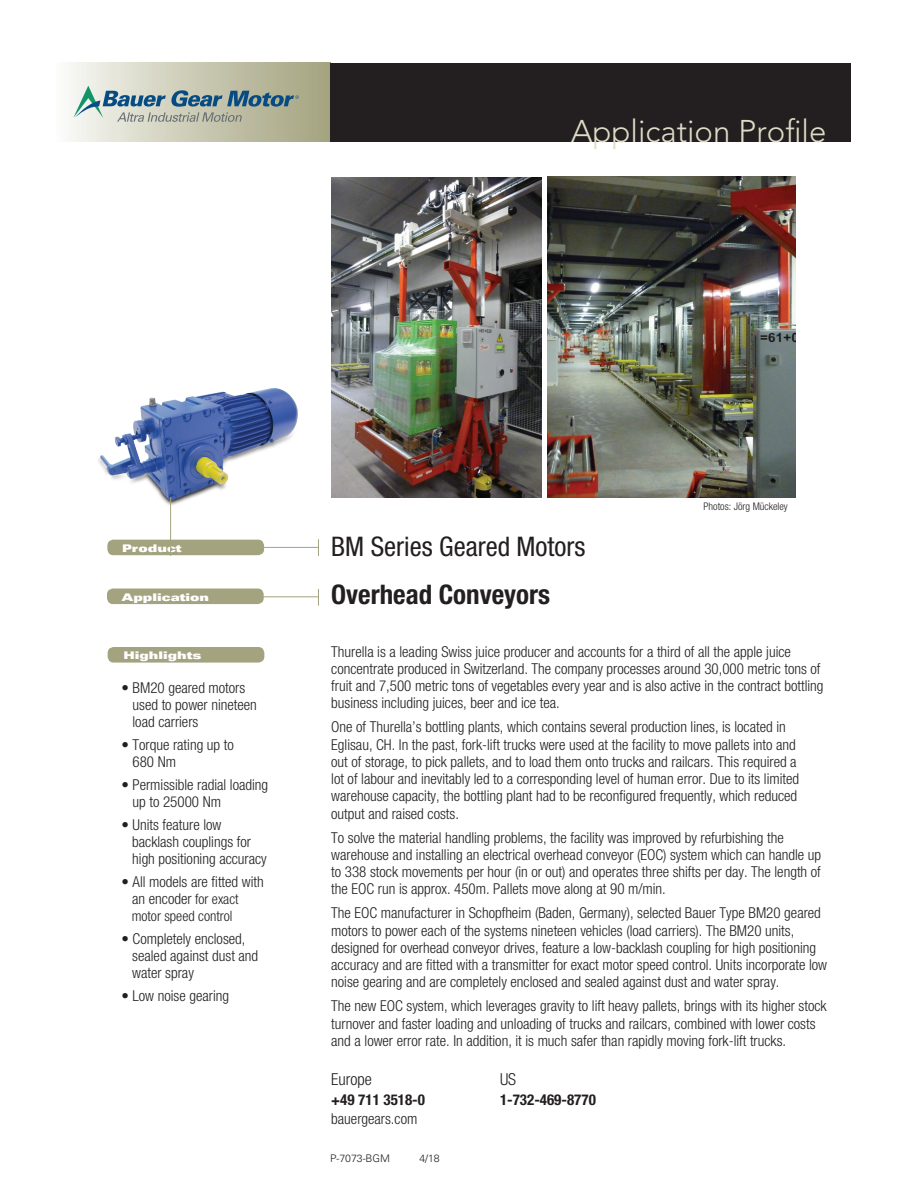
<style>
.page{position:relative;width:918px;height:1188px;background:#fff}
.page>*{position:absolute;margin:0;border:0;box-sizing:border-box;transform-origin:0 0}
.t1{font:300 31.2px "Avenir LT Std";color:#dbdec7}
.t2{font:condensed 27px "Helvetica Neue LT Std";color:#231f20}
.t3{font:700 condensed 27px "Helvetica Neue LT Std";color:#231f20}
.t4{font:300 condensed 16.5px "Helvetica Neue LT Std";color:#231f20}
.t5{font:300 condensed 15px/17.2px "Helvetica Neue LT Std";color:#231f20}
.t6{font:700 condensed 15px "Helvetica Neue LT Std";color:#231f20}
.t7{font:300 condensed 14.25px "Helvetica Neue LT Std";color:#231f20}
.t8{font:10.5px "Univers LT Std X Black Ex";color:#fff}
.t9{font:300 condensed 10.5px "Helvetica Neue LT Std";color:#231f20}
.t10{font:300 10.5px "Univers LT Std";color:#231f20}
.s1{font-size:14.25px}
</style>
<div class="page">
<div style="left:107px;top:589px;width:157px;height:15px;background:#a4a380;border-radius:6px"></div>
<div style="left:107px;top:540px;width:157px;height:15px;background:#a4a380;border-radius:6px"></div>
<hr style="left:241px;top:547px;width:77px;height:1px;background:#a4a380">
<svg style="left:318px;top:539px;width:1px;height:17px"></svg>
<svg style="left:318px;top:589px;width:1px;height:17px"></svg>
<hr style="left:240px;top:596px;width:78px;height:1px;background:#a4a380">
<div style="left:108px;top:647px;width:156px;height:16px;background:#a4a380;border-radius:6px"></div>
<div style="left:54px;top:63px;width:276px;height:79px;background:linear-gradient(to right,#fafaf7,#a2a17c)"></div>
<div style="left:330px;top:63px;width:520px;height:79px;background:#231f20"></div>
<img style="left:98px;top:388px;width:200px;height:147px">
<hr style="left:170px;top:497px;width:1px;height:59px;background:#a4a380">
<img style="left:548px;top:177px;width:247px;height:321px">
<img style="left:332px;top:177px;width:210px;height:321px">
<svg style="left:73px;top:86px;width:226px;height:36px;background:#a1b0ab"></svg>
<h1 class="t1" style="left:571px;top:113px;width:257px">Application Profile</h1>
<p class="t8" style="left:122px;top:542px;width:61px">Product</p>
<p class="t8" style="left:122px;top:591px;width:89px">Application</p>
<p class="t8" style="left:124px;top:649px;width:80px">Highlights</p>
<p class="t5" style="left:133px;top:679px;width:126px;text-indent:-11px">• BM20 geared motors used to power nineteen load carriers</p>
<p class="t5" style="left:133px;top:736px;width:103px;text-indent:-11px">• Torque rating up to<br>680 Nm</p>
<p class="t5" style="left:133px;top:776px;width:137px;text-indent:-11px">• Permissible radial loading up to 25000 Nm</p>
<p class="t5" style="left:132px;top:816px;width:136px;text-indent:-11px">• Units feature low backlash couplings for high positioning accuracy</p>
<p class="t5" style="left:132px;top:873px;width:133px;text-indent:-11px">• All models are fitted with an encoder <span class="s1">for exact</span></p>
<p class="t7" style="left:132px;top:908px;width:102px">motor speed control</p>
<p class="t5" style="left:132px;top:930px;width:128px;text-indent:-11px">• Completely enclosed, sealed against dust and water spray</p>
<p class="t5" style="left:121px;top:987px;width:109px">• Low noise gearing</p>
<h2 class="t2" style="left:331px;top:531px;width:256px">BM Series Geared Motors</h2>
<h2 class="t3" style="left:331px;top:578px;width:220px">Overhead Conveyors</h2>
<p class="t9" style="left:704px;top:500px;width:86px">Photos: Jörg Mückeley</p>
<p class="t5" style="left:331px;top:643px;width:494px">Thurella is a leading Swiss juice producer and accounts for a third of all the apple juice concentrate produced in Switzerland. The company processes around 30,000 metric tons of fruit and 7,500 metric tons of vegetables every year and is also active in the contract bottling business including juices, beer and ice tea.</p>
<p class="t5" style="left:331px;top:718px;width:469px">One of Thurella’s bottling plants, which contains several production lines, is located in Eglisau, CH. In the past, fork-lift trucks were used at the facility to move pallets into and out of storage, to pick pallets, and to load them onto trucks and railcars. This required a lot of labour and inevitably led to a corresponding level of human error. Due to its limited warehouse capacity, the bottling plant had to be reconfigured frequently, which reduced output and raised costs.</p>
<p class="t5" style="left:331px;top:829px;width:491px">To solve the material handling problems, the facility was improved by refurbishing the warehouse and installing an electrical overhead conveyor (EOC) system which can handle up to 338 stock movements per hour (in or out) and operates three shifts per day. The length of the EOC run is approx. 450m. Pallets move along at 90 m/min.</p>
<p class="t5" style="left:331px;top:904px;width:497px">The EOC manufacturer in Schopfheim (Baden, Germany), selected Bauer Type BM20 geared motors to power each of the systems nineteen vehicles (load carriers). The BM20 units, designed for overhead conveyor drives, feature a low-backlash coupling for high positioning accuracy and are fitted with a transmitter for exact motor speed control. Units incorporate low noise gearing and are completely enclosed and sealed against dust and water spray.</p>
<p class="t5" style="left:331px;top:997px;width:497px">The new EOC system, which leverages gravity to lift heavy pallets, brings with its higher stock turnover and faster loading and unloading of trucks and railcars, combined with lower costs and a lower error rate. In addition, it is much safer than rapidly moving fork-lift trucks.</p>
<p class="t4" style="left:331px;top:1070px;width:42px">Europe</p>
<p class="t6" style="left:331px;top:1090px;width:95px">+49 711 3518-0</p>
<p class="t5" style="left:331px;top:1110px;width:88px">bauergears.com</p>
<p class="t10" style="left:330px;top:1152px;width:62px">P-7073-BGM</p>
<p class="t10" style="left:419px;top:1152px;width:22px">4/18</p>
<p class="t4" style="left:500px;top:1070px;width:18px">US</p>
<p class="t6" style="left:500px;top:1090px;width:97px">1-732-469-8770</p>
</div>
